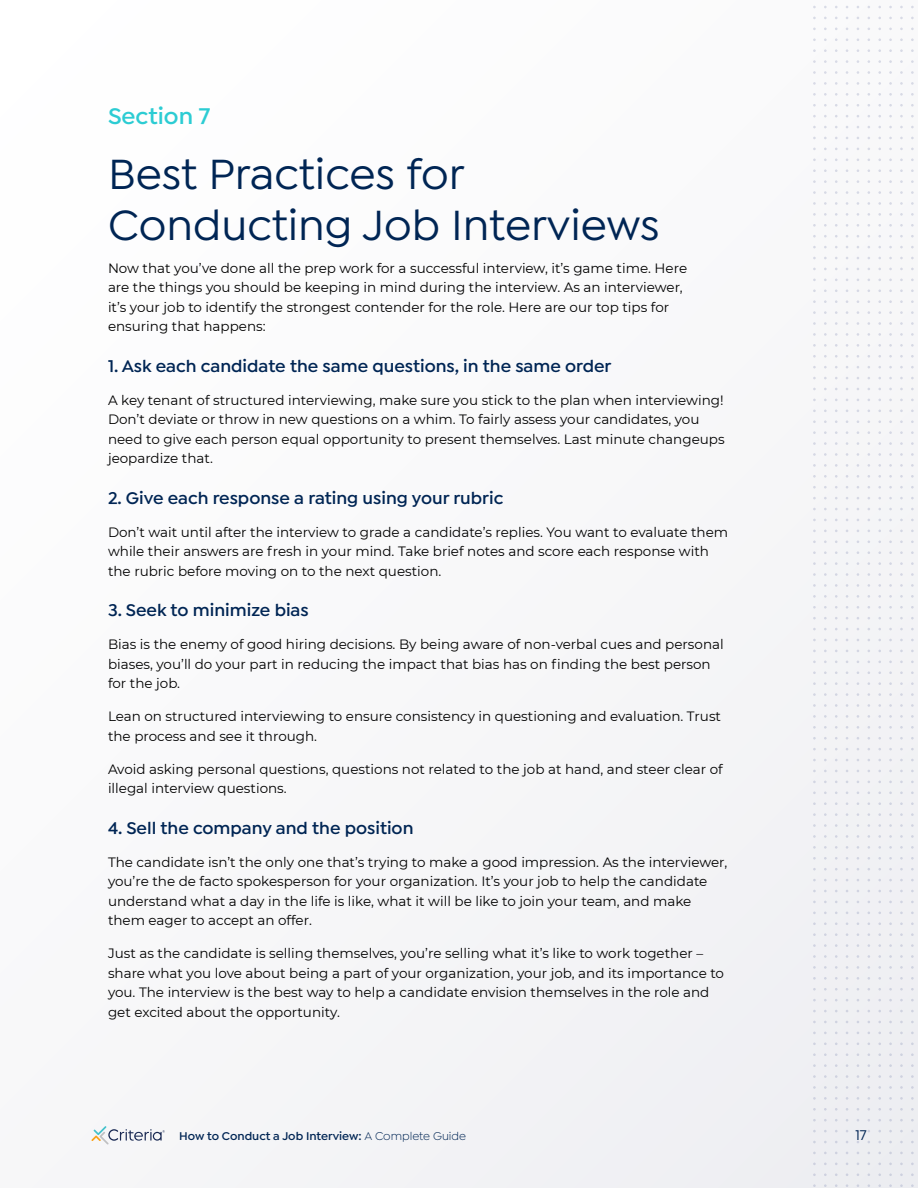
<style>
.page{position:relative;width:918px;height:1188px;background:#f8f8f9}
.page>*{position:absolute;margin:0;border:0;box-sizing:border-box;transform-origin:0 0}
.t1{font:500 45px/51px "Isidora Sans";color:#002554}
.t2{font:600 24px "Isidora Sans";color:#2cccd3}
.t3{font:600 18px "Isidora Sans";color:#002554}
.t4{font:500 15px "Isidora Sans";color:#002554}
.t5{font:13.5px/19.5px "Montserrat";color:#000}
.t6{font:600 12px "Isidora Sans";color:#002554}
.s1{font-weight:400}
</style>
<div class="page">
<svg style="left:92px;top:1126px;width:73px;height:19px"></svg>
<h2 class="t2" style="left:108px;top:102px;width:104px">Section 7</h2>
<h1 class="t1" style="left:108px;top:149px;width:553px">Best Practices for<br>Conducting Job Interviews</h1>
<p class="t5" style="left:108px;top:258px;width:581px">Now that you’ve done all the prep work for a successful interview, it’s game time. Here are the things you should be keeping in mind during the interview. As an interviewer, it’s your job to identify the strongest contender for the role. Here are our top tips for ensuring that happens:</p>
<h3 class="t3" style="left:108px;top:355px;width:505px">1. Ask each candidate the same questions, in the same order</h3>
<p class="t5" style="left:108px;top:390px;width:618px">A key tenant of structured interviewing, make sure you stick to the plan when interviewing!<br>Don’t deviate or throw in new questions on a whim. To fairly assess your candidates, you need to give each person equal opportunity to present themselves. Last minute changeups jeopardize that.</p>
<h3 class="t3" style="left:108px;top:487px;width:397px">2. Give each response a rating using your rubric</h3>
<p class="t5" style="left:108px;top:522px;width:622px">Don’t wait until after the interview to grade a candidate’s replies. You want to evaluate them while their answers are fresh in your mind. Take brief notes and score each response with the rubric before moving on to the next question.</p>
<h3 class="t3" style="left:108px;top:600px;width:202px">3. Seek to minimize bias</h3>
<p class="t5" style="left:108px;top:634px;width:617px">Bias is the enemy of good hiring decisions. By being aware of non-verbal cues and personal biases, you’ll do your part in reducing the impact that bias has on finding the best person for the job.</p>
<p class="t5" style="left:108px;top:706px;width:615px">Lean on structured interviewing to ensure consistency in questioning and evaluation. Trust the process and see it through.</p>
<p class="t5" style="left:108px;top:759px;width:616px">Avoid asking personal questions, questions not related to the job at hand, and steer clear of illegal interview questions.</p>
<h3 class="t3" style="left:108px;top:817px;width:307px">4. Sell the company and the position</h3>
<p class="t5" style="left:108px;top:852px;width:621px">The candidate isn’t the only one that’s trying to make a good impression. As the interviewer, you’re the de facto spokesperson for your organization. It’s your job to help the candidate understand what a day in the life is like, what it will be like to join your team, and make them eager to accept an offer.</p>
<p class="t5" style="left:108px;top:943px;width:618px">Just as the candidate is selling themselves, you’re selling what it’s like to work together – share what you love about being a part of your organization, your job, and its importance to you. The interview is the best way to help a candidate envision themselves in the role and get excited about the opportunity.</p>
<p class="t6" style="left:179px;top:1129px;width:288px">How to Conduct a Job Interview: <span class="s1">A Complete Guide</span></p>
<p class="t4" style="left:855px;top:1127px;width:13px">17</p>
</div>
